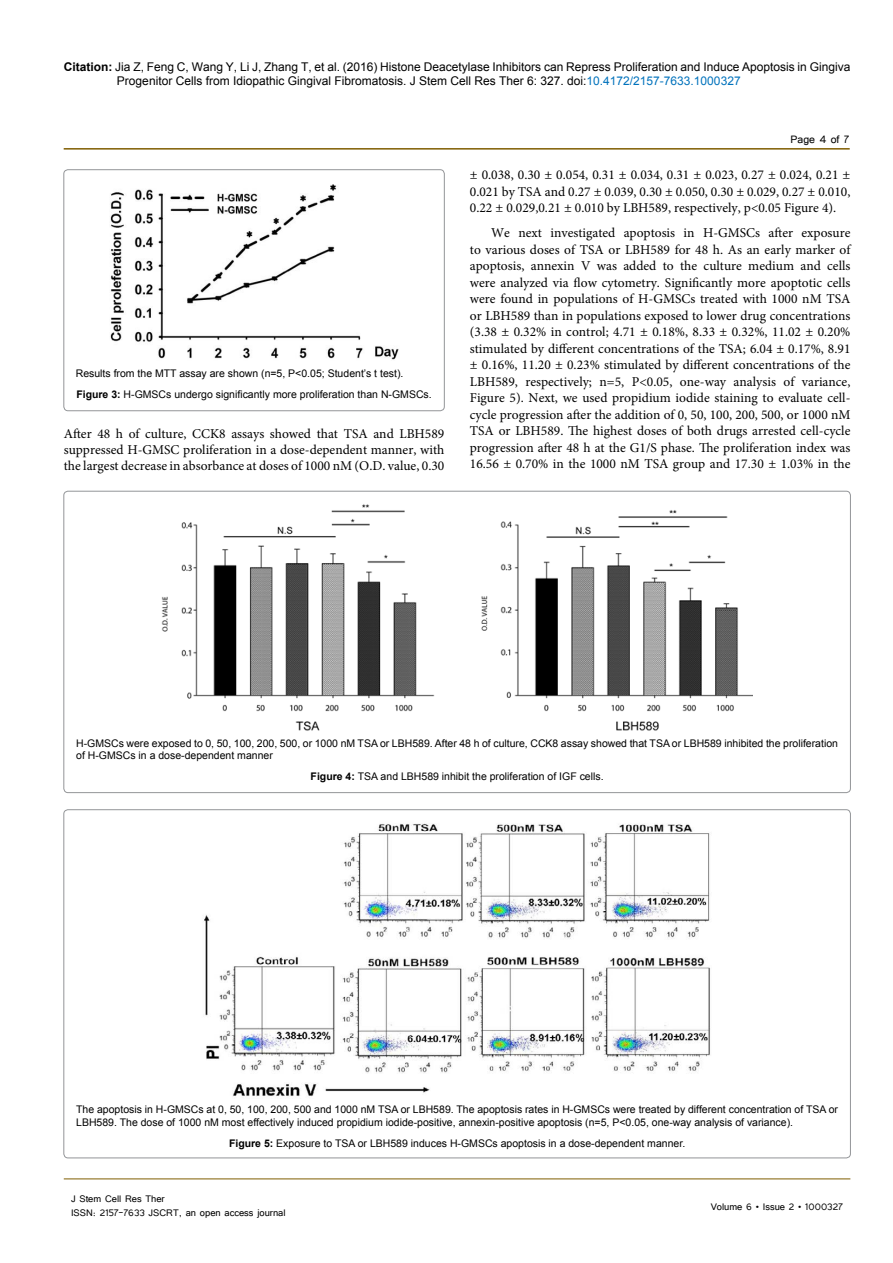
<style>
.page{position:relative;width:893px;height:1263px;background:#fff}
.page>*{position:absolute;margin:0;border:0;box-sizing:border-box;transform-origin:0 0}
.t1{font:13.5px/16.5px "Minion Pro";color:#000;text-align:justify}
.t2{font:13.5px "Tunga";color:#000}
.t3{font:12px/14.4px "Arial";color:#000}
.t4{font:12px/14.4px "Tunga";color:#000}
.t5{font:10.5px/12.6px "Arial";color:#000}
.s1{font-weight:700}
.s2{color:#0072bc}
</style>
<div class="page">
<hr style="left:64px;top:148px;width:786px;height:2px;background:#7f5d00">
<hr style="left:64px;top:1179px;width:786px;height:1px;background:#7f5d00">
<div style="left:64px;top:170px;width:380px;height:241px;border:1px solid #939598;border-radius:4px"></div>
<img style="left:110px;top:184px;width:289px;height:176px">
<img style="left:162px;top:504px;width:590px;height:227px">
<img style="left:204px;top:823px;width:506px;height:274px">
<p class="t3" style="left:117px;top:60px;width:735px;text-indent:-53px"><span class="s1">Citation:</span> Jia Z, Feng C, Wang Y, Li J, Zhang T, et al. (2016) Histone Deacetylase Inhibitors can Repress Proliferation and Induce Apoptosis in Gingiva<br>Progenitor Cells from Idiopathic Gingival Fibromatosis. J Stem Cell Res Ther 6: 327. doi:<span class="s2">10.4172/2157-7633.1000327</span></p>
<p class="t5" style="left:76px;top:362px;width:357px;line-height:21.1px">Results from the MTT assay are shown (n=5, P&lt;0.05; Student’s t test).<br><span class="s1">Figure 3:</span> H-GMSCs undergo significantly more proliferation than N-GMSCs.</p>
<p class="t1" style="left:64px;top:425px;width:382px">After 48 h of culture, CCK8 assays showed that TSA and LBH589 suppressed H-GMSC proliferation in a dose-dependent manner, with the largest decrease in absorbance at doses of 1000 nM (O.D. value, 0.30</p>
<p class="t2" style="left:790px;top:131px;width:60px">Page 4 of 7</p>
<p class="t1" style="left:470px;top:167px;width:382px">± 0.038, 0.30 ± 0.054, 0.31 ± 0.034, 0.31 ± 0.023, 0.27 ± 0.024, 0.21 ± 0.021 by TSA and 0.27 ± 0.039, 0.30 ± 0.050, 0.30 ± 0.029, 0.27 ± 0.010, 0.22 ± 0.029,0.21 ± 0.010 by LBH589, respectively, p&lt;0.05 Figure 4).</p>
<p class="t1" style="left:470px;top:225px;width:382px;text-indent:21px">We next investigated apoptosis in H-GMSCs after exposure to various doses of TSA or LBH589 for 48 h. As an early marker of apoptosis, annexin V was added to the culture medium and cells were analyzed via flow cytometry. Significantly more apoptotic cells were found in populations of H-GMSCs treated with 1000 nM TSA or LBH589 than in populations exposed to lower drug concentrations (3.38 ± 0.32% in control; 4.71 ± 0.18%, 8.33 ± 0.32%, 11.02 ± 0.20% stimulated by different concentrations of the TSA; 6.04 ± 0.17%, 8.91 ± 0.16%, 11.20 ± 0.23% stimulated by different concentrations of the LBH589, respectively; n=5, P&lt;0.05, one-way analysis of variance, Figure 5). Next, we used propidium iodide staining to evaluate cell&shy;cycle progression after the addition of 0, 50, 100, 200, 500, or 1000 nM TSA or LBH589. The highest doses of both drugs arrested cell-cycle progression after 48 h at the G1/S phase. The proliferation index was 16.56 ± 0.70% in the 1000 nM TSA group and 17.30 ± 1.03% in the</p>
<p class="t5" style="left:76px;top:737px;width:763px">H-GMSCs were exposed to 0, 50, 100, 200, 500, or 1000 nM TSA or LBH589. After 48 h of culture, CCK8 assay showed that TSA or LBH589 inhibited the proliferation of H-GMSCs in a dose-dependent manner</p>
<p class="t5" style="left:311px;top:770px;width:294px"><span class="s1">Figure 4:</span> TSA and LBH589 inhibit the proliferation of IGF cells.</p>
<p class="t5" style="left:76px;top:1103px;width:763px">The apoptosis in H-GMSCs at 0, 50, 100, 200, 500 and 1000 nM TSA or LBH589. The apoptosis rates in H-GMSCs were treated by different concentration of TSA or<br>LBH589. The dose of 1000 nM most effectively induced propidium iodide-positive, annexin-positive apoptosis (n=5, P&lt;0.05, one-way analysis of variance).</p>
<p class="t5" style="left:229px;top:1137px;width:458px"><span class="s1">Figure 5:</span> Exposure to TSA or LBH589 induces H-GMSCs apoptosis in a dose-dependent manner.</p>
<p class="t4" style="left:71px;top:1190px;width:216px">J Stem Cell Res Ther<br>ISSN: 2157-7633 JSCRT, an open access journal</p>
<p class="t4" style="left:711px;top:1199px;width:134px">Volume 6 • Issue 2 • 1000327</p>
</div>
